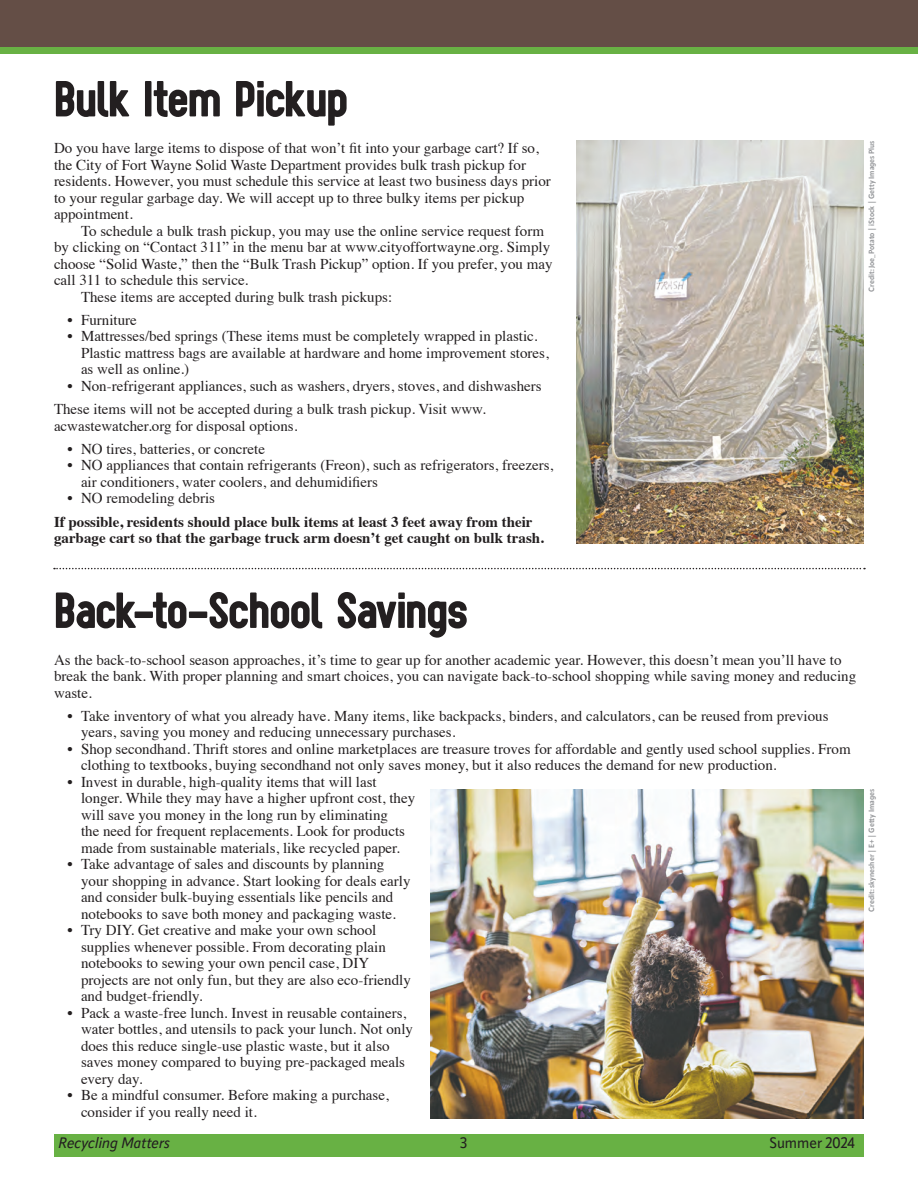
<style>
.page{position:relative;width:918px;height:1188px;background:#fff}
.page>*{position:absolute;margin:0;border:0;box-sizing:border-box;transform-origin:0 0}
.t1{font:52.5px "Sugo";letter-spacing:-.025em;color:#231f20}
.t2{font:15px/16.5px "Times";color:#231f20}
.t3{font:700 15px/16.5px "Times";color:#231f20}
.t4{font:italic 500 15px "Apparat Semi Cond";color:#231f20}
.t5{font:500 15px "Apparat Semi Cond";color:#231f20}
.t6{font:700 7.5px "Apparat Semi Cond";color:#939598}
</style>
<div class="page">
<div style="left:54px;top:1134px;width:810px;height:23px;background:#68b144"></div>
<div style="left:0;top:0;width:918px;height:54px;background:#644e46"></div>
<div style="left:0;top:47px;width:918px;height:7px;background:#68b144"></div>
<img style="left:577px;top:140px;width:287px;height:404px">
<svg style="left:54px;top:568px;width:811px;height:1px"></svg>
<img style="left:431px;top:789px;width:433px;height:330px">
<h1 class="t1" style="left:54px;top:67px;width:296px">Bulk Item Pickup</h1>
<p class="t2" style="left:54px;top:139px;width:498px">Do you have large items to dispose of that won’t fit into your garbage cart? If so, the City of Fort Wayne Solid Waste Department provides bulk trash pickup for residents. However, you must schedule this service at least two business days prior to your regular garbage day. We will accept up to three bulky items per pickup appointment.</p>
<p class="t2" style="left:81px;top:221px;width:465px">To schedule a bulk trash pickup, you may use the online service request form</p>
<p class="t2" style="left:54px;top:238px;width:498px">by clicking on “Contact 311” in the menu bar at www.cityoffortwayne.org. Simply</p>
<p class="t2" style="left:54px;top:254px;width:500px">choose “Solid Waste,” then the “Bulk Trash Pickup” option. If you prefer, you may</p>
<p class="t2" style="left:54px;top:271px;width:196px">call 311 to schedule this service.</p>
<p class="t2" style="left:81px;top:287px;width:313px">These items are accepted during bulk trash pickups:</p>
<p class="t2" style="left:68px;top:310px;width:71px">• Furniture</p>
<p class="t2" style="left:81px;top:327px;width:469px;text-indent:-14px">• Mattresses/bed springs (These items must be completely wrapped in plastic.<br>Plastic mattress bags are available at hardware and home improvement stores, as well as online.)</p>
<p class="t2" style="left:54px;top:373px;width:489px;line-height:23.2px;text-indent:14px">• Non-refrigerant appliances, such as washers, dryers, stoves, and dishwashers<br>These items will not be accepted during a bulk trash pickup. Visit www.</p>
<p class="t2" style="left:54px;top:416px;width:245px">acwastewatcher.org for disposal options.</p>
<p class="t2" style="left:68px;top:439px;width:199px">• NO tires, batteries, or concrete</p>
<p class="t2" style="left:81px;top:456px;width:474px;text-indent:-14px">• NO appliances that contain refrigerants (Freon), such as refrigerators, freezers, air conditioners, water coolers, and dehumidifiers</p>
<p class="t2" style="left:68px;top:489px;width:149px">• NO remodeling debris</p>
<p class="t3" style="left:54px;top:512px;width:491px">If possible, residents should place bulk items at least 3 feet away from their garbage cart so that the garbage truck arm doesn’t get caught on bulk trash.</p>
<p class="t6" style="left:867px;top:292px;width:153px;rotate:-90deg">Credit: Joe_Potato | iStock | Getty Images Plus</p>
<h1 class="t1" style="left:54px;top:579px;width:416px">Back-to-School Savings</h1>
<p class="t2" style="left:54px;top:650px;width:804px">As the back-to-school season approaches, it’s time to gear up for another academic year. However, this doesn’t mean you’ll have to break the bank. With proper planning and smart choices, you can navigate back-to-school shopping while saving money and reducing waste.</p>
<p class="t2" style="left:81px;top:706px;width:749px;text-indent:-14px">• Take inventory of what you already have. Many items, like backpacks, binders, and calculators, can be reused from previous years, saving you money and reducing unnecessary purchases.</p>
<p class="t2" style="left:81px;top:739px;width:771px;text-indent:-14px">• Shop secondhand. Thrift stores and online marketplaces are treasure troves for affordable and gently used school supplies. From clothing to textbooks, buying secondhand not only saves money, but it also reduces the demand for new production.</p>
<p class="t2" style="left:81px;top:772px;width:336px;text-indent:-14px">• Invest in durable, high-quality items that will last longer. While they may have a higher upfront cost, they will save you money in the long run by eliminating<br>the need for frequent replacements. Look for products made from sustainable materials, like recycled paper.</p>
<p class="t2" style="left:81px;top:855px;width:331px;text-indent:-14px">• Take advantage of sales and discounts by planning your shopping in advance. Start looking for deals early and consider bulk-buying essentials like pencils and notebooks to save both money and packaging waste.</p>
<p class="t2" style="left:81px;top:921px;width:331px;text-indent:-14px">• Try DIY. Get creative and make your own school supplies whenever possible. From decorating plain notebooks to sewing your own pencil case, DIY projects are not only fun, but they are also eco-friendly and budget-friendly.</p>
<p class="t2" style="left:81px;top:1003px;width:334px;text-indent:-14px">• Pack a waste-free lunch. Invest in reusable containers, water bottles, and utensils to pack your lunch. Not only does this reduce single-use plastic waste, but it also saves money compared to buying pre-packaged meals every day.</p>
<p class="t2" style="left:81px;top:1086px;width:309px;text-indent:-14px">• Be a mindful consumer. Before making a purchase, consider if you really need it.</p>
<p class="t4" style="left:59px;top:1134px;width:113px">Recycling Matters</p>
<p class="t5" style="left:460px;top:1134px;width:9px">3</p>
<p class="t5" style="left:769px;top:1134px;width:87px">Summer 2024</p>
<p class="t6" style="left:867px;top:912px;width:124px;rotate:-90deg">Credit: skynesher | E+ | Getty Images</p>
</div>
